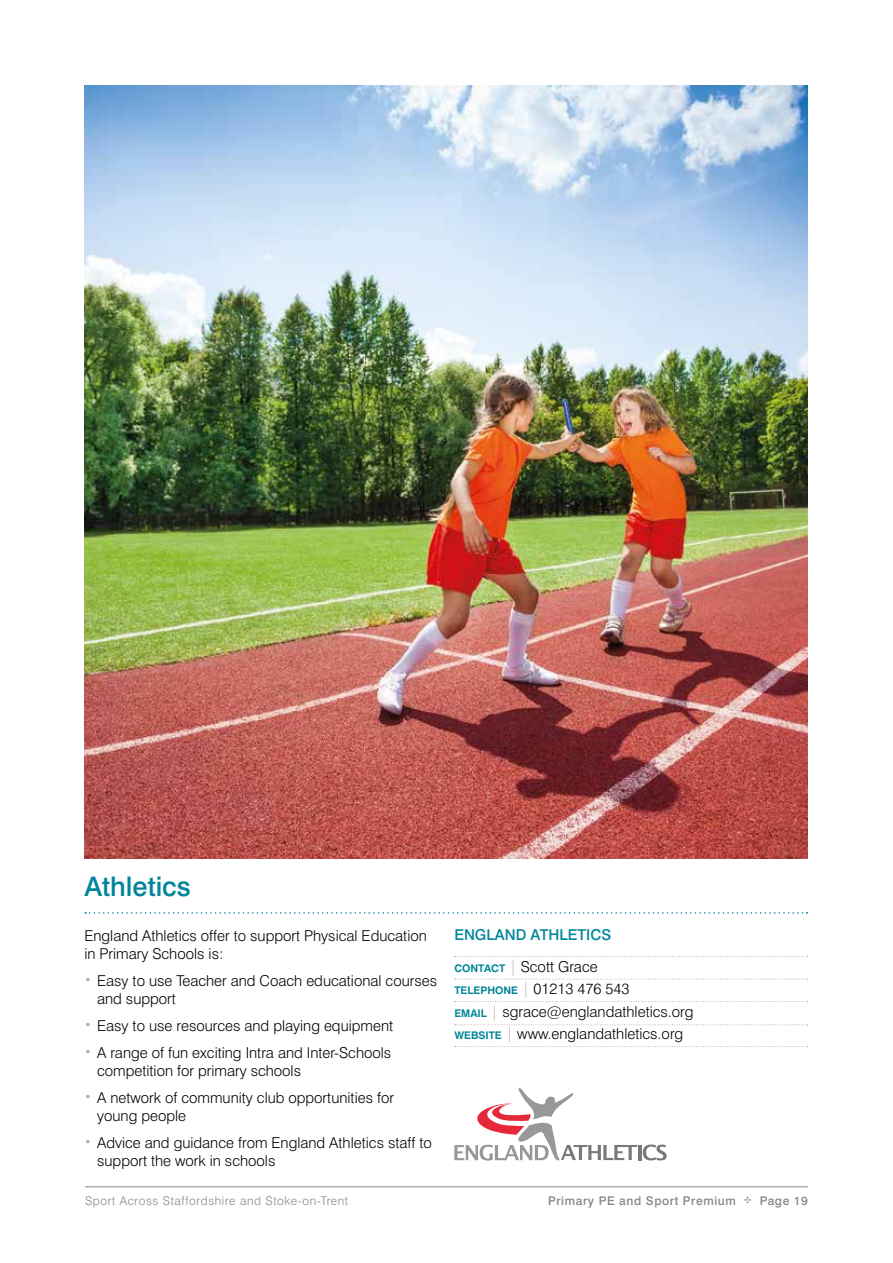
<style>
.page{position:relative;width:893px;height:1263px;background:#fff}
.page>*{position:absolute;margin:0;border:0;box-sizing:border-box;transform-origin:0 0}
.t1{font:500 27px "Swiss 721 BT";color:#00869a}
.t2{font:300 15px/18px "Swiss 721 BT";color:#000}
.t3{font:500 15px/31.5px "Swiss 721 BT";color:#00869a}
.t4{font:300 12px "Swiss 721 BT";letter-spacing:.05em;color:#878686}
.t5{font:500 12px "Swiss 721 BT";letter-spacing:.05em;color:#878686}
.s1{font-size:12px;color:#b5aba1}
.s2{font-weight:700;font-size:10.5px}
.s3{font-weight:300;color:#b5aba1}
.s4{font-weight:300;color:#000}
.s5{font-weight:700;font-size:10.5px;color:#00869a}
.s6{color:#b5aba1}
</style>
<div class="page">
<hr style="left:85px;top:1186px;width:723px;height:1px;background:#878686">
<img style="left:84px;top:85px;width:723px;height:774px">
<svg style="left:455px;top:956px;width:353px;height:1px"></svg>
<svg style="left:455px;top:979px;width:353px;height:1px"></svg>
<svg style="left:455px;top:1001px;width:353px;height:1px"></svg>
<svg style="left:455px;top:1024px;width:353px;height:1px"></svg>
<svg style="left:455px;top:1046px;width:353px;height:1px"></svg>
<svg style="left:85px;top:912px;width:722px;height:2px"></svg>
<hr style="left:638px;top:1145px;width:3px;height:15px;background:#797877">
<svg style="left:643px;top:1144px;width:24px;height:16px"></svg>
<svg style="left:454px;top:1088px;width:183px;height:72px"></svg>
<h1 class="t1" style="left:84px;top:869px;width:108px">Athletics</h1>
<p class="t2" style="left:84px;top:926px;width:344px">England Athletics offer to support Physical Education in Primary Schools is:</p>
<p class="t2" style="left:97px;top:971px;width:341px;text-indent:-13px"><span class="s1">•</span> Easy to use Teacher and Coach educational courses and support</p>
<p class="t2" style="left:84px;top:1016px;width:310px"><span class="s1">•</span> Easy to use resources and playing equipment</p>
<p class="t2" style="left:97px;top:1043px;width:296px;text-indent:-13px"><span class="s1">•</span> A range of fun exciting Intra and Inter-Schools competition for primary schools</p>
<p class="t2" style="left:97px;top:1088px;width:298px;text-indent:-13px"><span class="s1">•</span> A network of community club opportunities for young people</p>
<p class="t2" style="left:97px;top:1133px;width:336px;text-indent:-13px"><span class="s1">•</span> Advice and guidance from England Athletics staff to support the work in schools</p>
<p class="t3" style="left:454px;top:919px;width:159px">ENGLAND ATHLETICS<br><span class="s2">CONTACT</span> <span class="s3">|</span> <span class="s4">Scott Grace</span></p>
<p class="t2" style="left:454px;top:978px;width:241px;line-height:22.5px"><span class="s5">TELEPHONE</span> <span class="s6">|</span> 01213 476 543<br><span class="s5">EMAIL</span> <span class="s6">|</span> sgrace@englandathletics.org<br><span class="s5">WEBSITE</span> <span class="s6">|</span> www.englandathletics.org</p>
<p class="t4" style="left:85px;top:1193px;width:265px">Sport Across Staffordshire and Stoke-on-Trent</p>
<p class="t5" style="left:548px;top:1193px;width:261px">Primary PE and Sport Premium ✣ Page 19</p>
</div>
